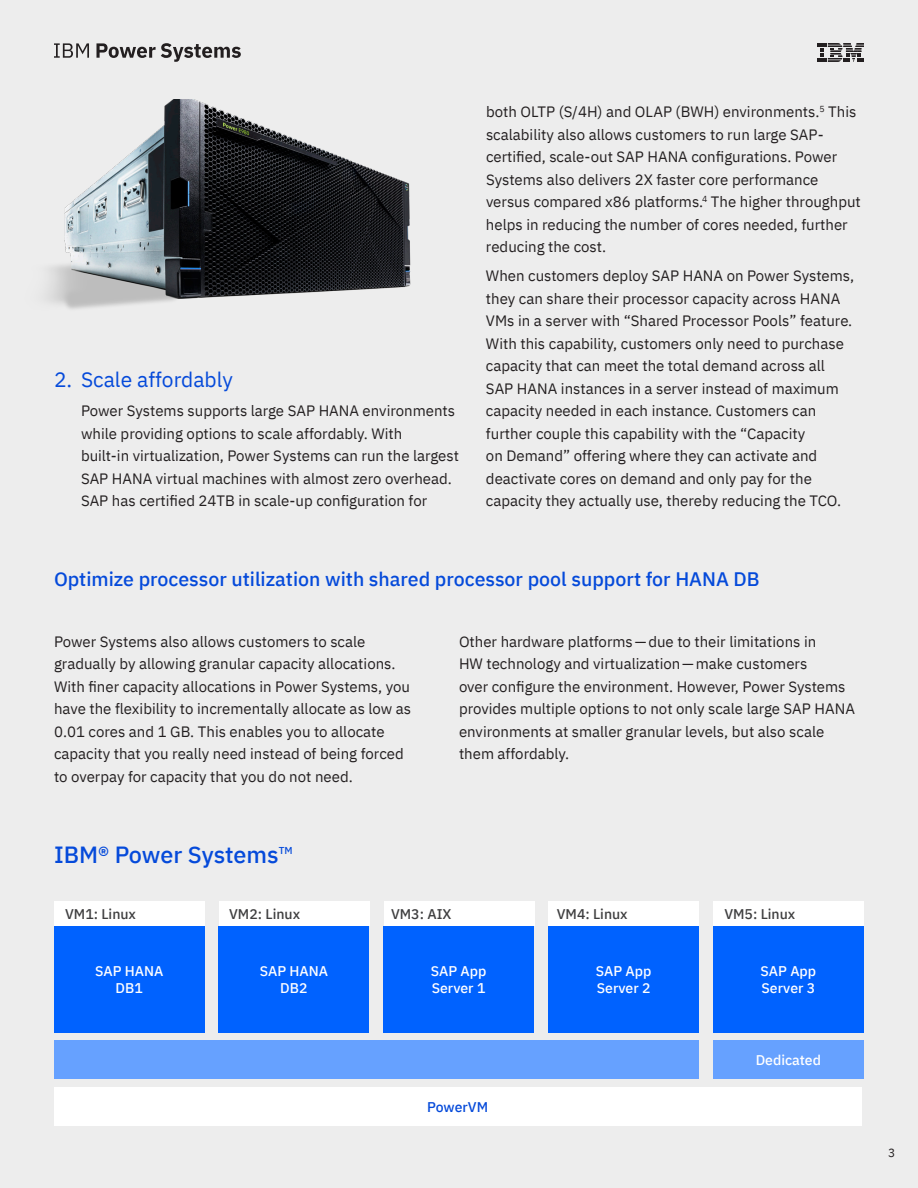
<style>
.page{position:relative;width:918px;height:1188px;background:#ededed}
.page>*{position:absolute;margin:0;border:0;box-sizing:border-box;transform-origin:0 0}
.t1{font:500 23.4px "IBM Plex Sans";color:#054ada}
.OL1{font:21px "IBM Plex Sans";color:#054ada}
.t2{font:500 19.5px "IBM Plex Sans";color:#054ada}
.P_below_OL1{font:15px/22.5px "IBM Plex Sans";color:#231f20}
.Chart_Label_2_-_whit{font:500 14.1px/16.8px "IBM Plex Sans";color:#fff}
.Chart_label_1{font:500 14.1px "IBM Plex Sans";color:#3e3e3f}
.Chart_label_3_-_blue{font:500 14.1px "IBM Plex Sans";letter-spacing:-.005em;color:#054ada}
.t3{font:12px "IBM Plex Sans";color:#231f20}
.t4{font:500 10.05px "IBM Plex Sans";color:#054ada}
</style>
<div class="page">
<div style="left:54px;top:901px;width:151px;height:25px;background:#fff"></div>
<div style="left:54px;top:926px;width:150px;height:107px;background:#0062ff"></div>
<div style="left:219px;top:901px;width:150px;height:25px;background:#fff"></div>
<div style="left:219px;top:926px;width:150px;height:107px;background:#0062ff"></div>
<div style="left:384px;top:901px;width:151px;height:25px;background:#fff"></div>
<div style="left:383px;top:926px;width:151px;height:107px;background:#0062ff"></div>
<div style="left:549px;top:901px;width:150px;height:25px;background:#fff"></div>
<div style="left:549px;top:926px;width:150px;height:107px;background:#0062ff"></div>
<div style="left:713px;top:901px;width:151px;height:25px;background:#fff"></div>
<div style="left:713px;top:926px;width:151px;height:107px;background:#0062ff"></div>
<div style="left:713px;top:1040px;width:151px;height:39px;background:#66a1ff"></div>
<div style="left:54px;top:1040px;width:645px;height:39px;background:#66a1ff"></div>
<div style="left:54px;top:1087px;width:807px;height:39px;background:#fff"></div>
<svg style="left:54px;top:43px;width:187px;height:19px"></svg>
<svg style="left:818px;top:43px;width:46px;height:19px"></svg>
<img style="left:46px;top:99px;width:365px;height:210px">
<p class="OL1" style="left:54px;top:364px;width:180px">2. Scale affordably</p>
<p class="P_below_OL1" style="left:81px;top:399px;width:379px">Power Systems supports large SAP HANA environments while providing options to scale affordably. With<br>built-in virtualization, Power Systems can run the largest SAP HANA virtual machines with almost zero overhead.<br>SAP has certified 24TB in scale-up configuration for</p>
<p class="P_below_OL1" style="left:486px;top:99px;width:376px">both OLTP (S/4H) and OLAP (BWH) environments.<sup>5</sup> This scalability also allows customers to run large SAP&shy;certified, scale-out SAP HANA configurations. Power Systems also delivers 2X faster core performance versus compared x86 platforms.<sup>4</sup> The higher throughput helps in reducing the number of cores needed, further reducing the cost.</p>
<p class="P_below_OL1" style="left:486px;top:264px;width:370px">When customers deploy SAP HANA on Power Systems, they can share their processor capacity across HANA VMs in a server with “Shared Processor Pools” feature.<br>With this capability, customers only need to purchase capacity that can meet the total demand across all SAP HANA instances in a server instead of maximum capacity needed in each instance. Customers can further couple this capability with the “Capacity<br>on Demand” offering where they can activate and deactivate cores on demand and only pay for the capacity they actually use, thereby reducing the TCO.</p>
<h4 class="t2" style="left:54px;top:564px;width:707px">Optimize processor utilization with shared processor pool support for HANA DB</h4>
<p class="P_below_OL1" style="left:54px;top:629px;width:359px">Power Systems also allows customers to scale gradually by allowing granular capacity allocations.<br>With finer capacity allocations in Power Systems, you have the flexibility to incrementally allocate as low as 0.01 cores and 1 GB. This enables you to allocate capacity that you really need instead of being forced to overpay for capacity that you do not need.</p>
<p class="P_below_OL1" style="left:459px;top:629px;width:398px">Other hardware platforms—due to their limitations in<br>HW technology and virtualization—make customers<br>over configure the environment. However, Power Systems provides multiple options to not only scale large SAP HANA environments at smaller granular levels, but also scale them affordably.</p>
<h2 class="t1" style="left:54px;top:836px;width:226px">IBM® Power Systems</h2>
<h2 class="t4" style="left:279px;top:843px;width:15px">TM</h2>
<p class="Chart_label_1" style="left:65px;top:903px;width:72px">VM1: Linux</p>
<p class="Chart_label_1" style="left:229px;top:903px;width:72px">VM2: Linux</p>
<p class="Chart_label_1" style="left:391px;top:903px;width:62px">VM3: AIX</p>
<p class="Chart_label_1" style="left:557px;top:903px;width:72px">VM4: Linux</p>
<p class="Chart_label_1" style="left:724px;top:903px;width:72px">VM5: Linux</p>
<p class="Chart_Label_2_-_whit" style="left:95px;top:962px;width:70px;text-align:center">SAP HANA<br>DB1</p>
<p class="Chart_Label_2_-_whit" style="left:260px;top:962px;width:70px;text-align:center">SAP HANA<br>DB2</p>
<p class="Chart_Label_2_-_whit" style="left:431px;top:962px;width:57px">SAP App<br>Server 1</p>
<p class="Chart_Label_2_-_whit" style="left:596px;top:962px;width:57px">SAP App<br>Server 2</p>
<p class="Chart_Label_2_-_whit" style="left:761px;top:962px;width:57px">SAP App<br>Server 3</p>
<p class="Chart_Label_2_-_whit" style="left:756px;top:1051px;width:67px">Dedicated</p>
<p class="Chart_label_3_-_blue" style="left:427px;top:1096px;width:62px">PowerVM</p>
<p class="t3" style="left:888px;top:1144px;width:9px">3</p>
</div>
